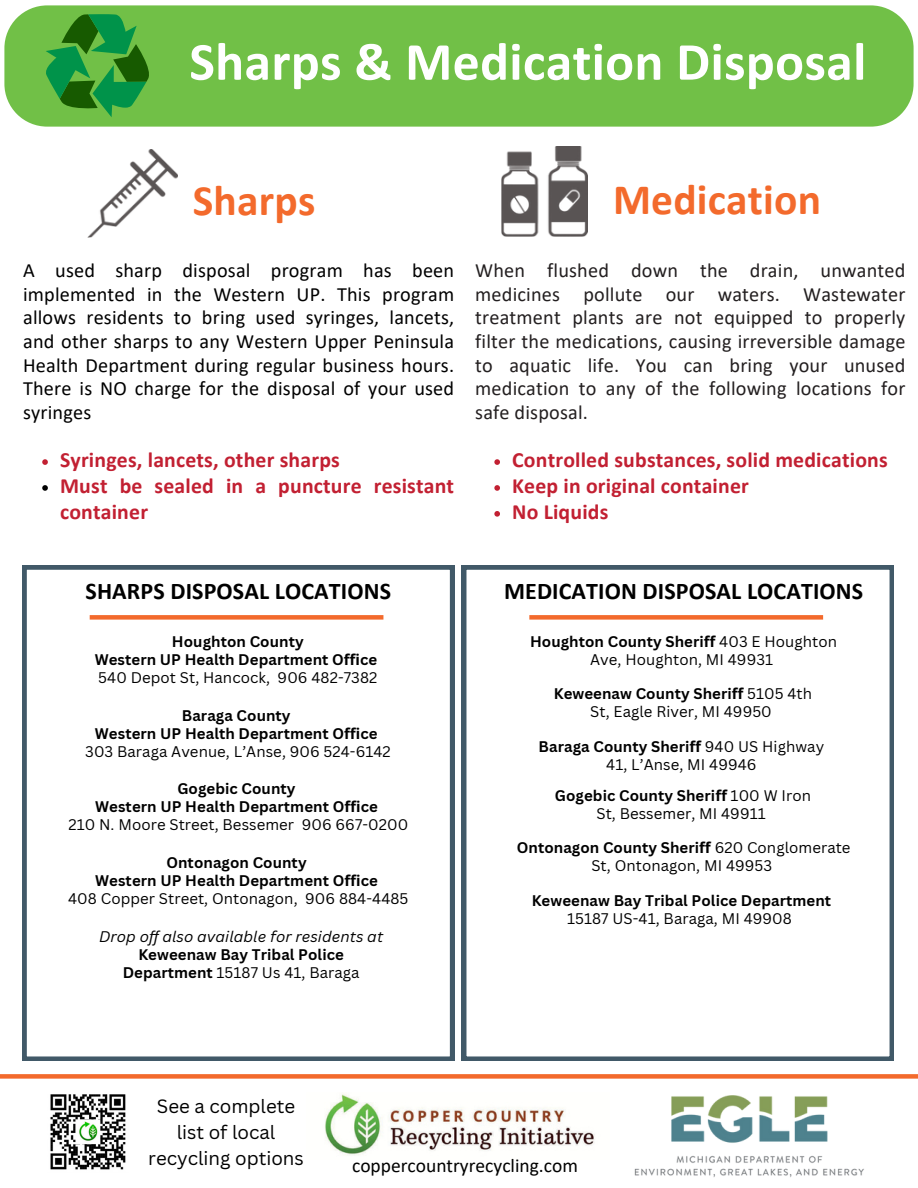
<style>
.page{position:relative;width:918px;height:1188px;background:#fff}
.page>*{position:absolute;margin:0;border:0;box-sizing:border-box;transform-origin:0 0}
.t1{font:700 54px "Calibri";letter-spacing:.005em;color:#fff}
.t2{font:700 43.5px "Calibri";letter-spacing:.005em;color:#f36a2c}
.t3{font:700 24px "Calibri";letter-spacing:.005em;color:#000}
.t4{font:700 21.75px/25.8px "Calibri";letter-spacing:.01em;color:#c22032}
.t5{font:20.25px/23.7px "Calibri";letter-spacing:.01em;color:#000;text-align:justify}
.t6{font:20.25px/23.7px "Calibri";letter-spacing:.01em;color:#231f20;text-align:justify}
.t7{font:19.5px "Calibri";color:#000}
.t8{font:18.75px/25.8px "Canva Sans";color:#000;text-align:center}
.t9{font:700 15px/18px "Canva Sans";letter-spacing:.005em;color:#000;text-align:center}
.t10{font:15px/18px "Canva Sans";letter-spacing:.005em;color:#000;text-align:center}
.s1{font-family:"Noto Sans"}
.s2{font-weight:400}
.s3{font-weight:400;font-style:italic}
.s4{font-family:"Noto Sans";font-weight:400;font-style:italic}
.s5{font-weight:700}
.s6{font-family:"Noto Sans";font-weight:700}
</style>
<div class="page">
<img style="left:502px;top:146px;width:85px;height:90px">
<img style="left:88px;top:149px;width:90px;height:89px">
<svg style="left:0;top:1074px;width:918px;height:5px;background:#f47840"></svg>
<img style="left:634px;top:1095px;width:230px;height:82px">
<img style="left:325px;top:1093px;width:270px;height:62px">
<svg style="left:22px;top:565px;width:432px;height:496px"></svg>
<svg style="left:462px;top:565px;width:432px;height:496px"></svg>
<div style="left:529px;top:615px;width:294px;height:5px;background:#f36a2c"></div>
<div style="left:4px;top:5px;width:910px;height:122px;background:#71c047"></div>
<div style="left:90px;top:615px;width:293px;height:5px;background:#f36a2c"></div>
<svg style="left:46px;top:14px;width:103px;height:103px;background:#379a38"></svg>
<svg style="left:42px;top:459px;width:6px;height:6px"></svg>
<svg style="left:42px;top:485px;width:6px;height:6px"></svg>
<svg style="left:494px;top:459px;width:6px;height:6px"></svg>
<svg style="left:494px;top:485px;width:6px;height:6px"></svg>
<svg style="left:494px;top:511px;width:6px;height:6px"></svg>
<img style="left:50px;top:1094px;width:76px;height:76px">
<h1 class="t1" style="left:189px;top:39px;width:679px">Sharps &amp; Medication Disposal</h1>
<h2 class="t2" style="left:193px;top:182px;width:124px">Sharps</h2>
<h2 class="t2" style="left:613px;top:181px;width:210px">Medication</h2>
<p class="t5" style="left:23px;top:260px;width:433px">A used sharp disposal program has been implemented in the Western UP. This program allows residents to bring used syringes, lancets, and other sharps to any Western Upper Peninsula Health Department during regular business hours.<br>There is NO charge for the disposal of your used syringes</p>
<h3 class="t4" style="left:60px;top:449px;width:396px">Syringes, lancets, other sharps<br>Must be sealed in a puncture resistant container</h3>
<p class="t6" style="left:475px;top:260px;width:432px">When flushed down the drain, unwanted medicines pollute our waters. Wastewater treatment plants are not equipped to properly filter the medications, causing irreversible damage to aquatic life. You can bring your unused medication to any of the following locations for safe disposal.</p>
<h3 class="t4" style="left:512px;top:449px;width:377px">Controlled substances, solid medications<br>Keep in original container<br>No Liquids</h3>
<h3 class="t3" style="left:86px;top:581px;width:307px">SHARPS DISPOSAL LOCATIONS</h3>
<h3 class="t3" style="left:504px;top:581px;width:361px">MEDICATION DISPOSAL LOCATIONS</h3>
<p class="t9" style="left:95px;top:632px;width:284px">Houghton County<br>Western UP Health Department O<span class="s1">ffi</span>ce<br><span class="s2">540 Depot St, Hancock, 906 482-7382</span></p>
<p class="t9" style="left:85px;top:706px;width:307px">Baraga County<br>Western UP Health Department O<span class="s1">ffi</span>ce<br><span class="s2">303 Baraga Avenue, L’Anse, 906 524-6142</span></p>
<p class="t9" style="left:68px;top:780px;width:341px">Gogebic County<br>Western UP Health Department O<span class="s1">ffi</span>ce<br><span class="s2">210 N. Moore Street, Bessemer 906 667-0200</span></p>
<p class="t9" style="left:68px;top:854px;width:342px">Ontonagon County<br>Western UP Health Department O<span class="s1">ffi</span>ce<br><span class="s2">408 Copper Street, Ontonagon, 906 884-4485</span></p>
<p class="t9" style="left:99px;top:928px;width:286px"><span class="s3">Drop o</span><span class="s4">ff</span><span class="s3">also available for residents at<br></span>Keweenaw Bay Tribal Police<br>Department <span class="s2">15187 Us 41, Baraga</span></p>
<p class="t10" style="left:530px;top:632px;width:308px"><span class="s5">Houghton County Sheri</span><span class="s6">ff</span> 403 E Houghton<br>Ave, Houghton, MI 49931</p>
<p class="t10" style="left:554px;top:684px;width:260px"><span class="s5">Keweenaw County Sheri</span><span class="s6">ff</span> 5105 4th<br>St, Eagle River, MI 49950</p>
<p class="t10" style="left:539px;top:737px;width:287px"><span class="s5">Baraga County Sheri</span><span class="s6">ff</span> 940 US Highway<br>41, L’Anse, MI 49946</p>
<p class="t10" style="left:555px;top:786px;width:258px"><span class="s5">Gogebic County Sheri</span><span class="s6">ff</span> 100 W Iron<br>St, Bessemer, MI 49911</p>
<p class="t10" style="left:517px;top:839px;width:335px"><span class="s5">Ontonagon County Sheri</span><span class="s6">ff</span> 620 Conglomerate<br>St, Ontonagon, MI 49953</p>
<p class="t9" style="left:532px;top:891px;width:301px">Keweenaw Bay Tribal Police Department</p>
<p class="t10" style="left:567px;top:909px;width:226px">15187 US-41, Baraga, MI 49908</p>
<p class="t8" style="left:148px;top:1093px;width:157px">See a complete list of local recycling options</p>
<h3 class="t7" style="left:352px;top:1158px;width:227px">coppercountryrecycling.com</h3>
</div>
